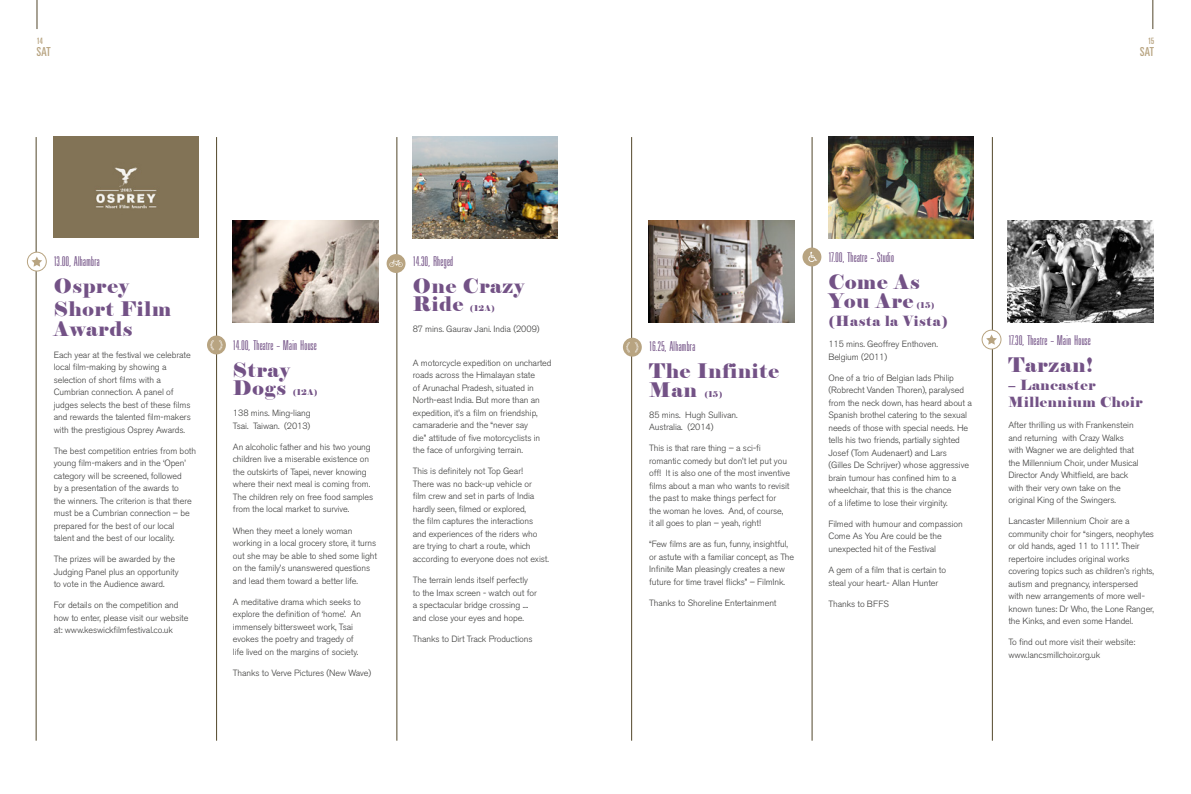
<style>
.page{position:relative;width:1191px;height:794px;background:#fff}
.page>*{position:absolute;margin:0;border:0;box-sizing:border-box;transform-origin:0 0}
.t1{font:20px/18.6px "Elephant";letter-spacing:.04em;color:#735286}
.t2{font:300 14px "Univers Ultra Condensed BQ";letter-spacing:.005em;color:#735286}
.t3{font:14px/16.6px "Elephant";letter-spacing:.04em;color:#735286}
.t4{font:12.7px "Univers Ultra Condensed BQ";letter-spacing:.01em;color:#b8a481}
.t5{font:300 9px/12.5px "Akzidenz Grotesk BE";letter-spacing:-.01em;color:#3c3c3b}
.t6{font:9px "Univers Ultra Condensed BQ";color:#b8a481}
.t7{font:8px "Elephant";letter-spacing:.04em;color:#735286}
</style>
<div class="page">
<hr style="left:397px;top:137px;width:1px;height:603px;background:#52472b">
<hr style="left:216px;top:137px;width:1px;height:603px;background:#52472b">
<hr style="left:36px;top:137px;width:1px;height:603px;background:#52472b">
<hr style="left:992px;top:137px;width:1px;height:603px;background:#52472b">
<hr style="left:812px;top:137px;width:1px;height:603px;background:#52472b">
<hr style="left:631px;top:137px;width:1px;height:603px;background:#52472b">
<div style="left:53px;top:137px;width:146px;height:101px;background:#827356"></div>
<img style="left:95px;top:167px;width:62px;height:42px">
<img style="left:233px;top:221px;width:145px;height:101px">
<img style="left:412px;top:137px;width:146px;height:101px">
<div style="left:386px;top:254px;width:19px;height:19px;background:#b8a481;border-radius:50%"></div>
<svg style="left:389px;top:260px;width:14px;height:7px"></svg>
<svg style="left:27px;top:252px;width:19px;height:19px"></svg>
<div style="left:27px;top:252px;width:20px;height:19px;border:1px solid #b8a481;border-radius:50%"></div>
<svg style="left:31px;top:256px;width:11px;height:11px"></svg>
<div style="left:207px;top:335px;width:19px;height:19px;background:#b8a481;border-radius:50%"></div>
<svg style="left:210px;top:340px;width:13px;height:10px"></svg>
<img style="left:648px;top:221px;width:146px;height:101px">
<img style="left:828px;top:137px;width:145px;height:101px">
<img style="left:1007px;top:221px;width:146px;height:101px">
<div style="left:802px;top:247px;width:19px;height:19px;background:#b8a481;border-radius:50%"></div>
<svg style="left:808px;top:252px;width:9px;height:10px"></svg>
<svg style="left:982px;top:330px;width:19px;height:19px"></svg>
<div style="left:981px;top:330px;width:20px;height:19px;border:1px solid #b8a481;border-radius:50%"></div>
<svg style="left:986px;top:334px;width:11px;height:11px"></svg>
<div style="left:623px;top:338px;width:19px;height:18px;background:#b8a481;border-radius:50%"></div>
<svg style="left:626px;top:342px;width:12px;height:11px"></svg>
<svg style="left:37px;top:0;width:1px;height:29px"></svg>
<svg style="left:1152px;top:0;width:1px;height:29px"></svg>
<p class="t6" style="left:37px;top:35px;width:7px">14</p>
<p class="t6" style="left:1148px;top:35px;width:7px">15</p>
<h3 class="t4" style="left:37px;top:45px;width:16px">SAT</h3>
<h3 class="t4" style="left:1140px;top:45px;width:16px">SAT</h3>
<h2 class="t2" style="left:54px;top:254px;width:48px">13.00, Alhambra</h2>
<h1 class="t1" style="left:54px;top:275px;width:119px;line-height:22.6px">Osprey<br>Short Film</h1>
<h1 class="t1" style="left:54px;top:320px;width:80px">Awards</h1>
<p class="t5" style="left:54px;top:348px;width:139px">Each year at the festival we celebrate local film-making by showing a selection of short films with a Cumbrian connection. A panel of judges selects the best of these films and rewards the talented film-makers with the prestigious Osprey Awards.</p>
<p class="t5" style="left:54px;top:444px;width:144px">The best competition entries from both young film-makers and in the ‘Open’ category will be screened, followed<br>by a presentation of the awards to<br>the winners. The criterion is that there must be a Cumbrian connection – be prepared for the best of our local talent and the best of our locality.</p>
<p class="t5" style="left:54px;top:553px;width:126px">The prizes will be awarded by the<br>Judging Panel plus an opportunity to vote in the Audience award.</p>
<p class="t5" style="left:54px;top:599px;width:136px">For details on the competition and how to enter, please visit our website at: www.keswickfilmfestival.co.uk</p>
<h2 class="t2" style="left:233px;top:337px;width:86px">14.00, Theatre – Main House</h2>
<h1 class="t1" style="left:233px;top:361px;width:58px">Stray<br>Dogs</h1>
<p class="t7" style="left:293px;top:387px;width:26px">(12A)</p>
<p class="t5" style="left:233px;top:407px;width:79px">138 mins. Ming-liang<br>Tsai. Taiwan. (2013)</p>
<p class="t5" style="left:233px;top:441px;width:142px">An alcoholic father and his two young children live a miserable existence on the outskirts of Tapei, never knowing where their next meal is coming from.<br>The children rely on free food samples from the local market to survive.</p>
<p class="t5" style="left:233px;top:524px;width:146px">When they meet a lonely woman working in a local grocery store, it turns out she may be able to shed some light on the family’s unanswered questions and lead them toward a better life.</p>
<p class="t5" style="left:233px;top:595px;width:130px">A meditative drama which seeks to explore the definition of ‘home’. An immensely bittersweet work, Tsai evokes the poetry and tragedy of life lived on the margins of society.</p>
<p class="t5" style="left:233px;top:666px;width:140px">Thanks to Verve Pictures (New Wave)</p>
<h2 class="t2" style="left:413px;top:253px;width:42px">14.30, Rheged</h2>
<h1 class="t1" style="left:413px;top:277px;width:113px">One Crazy<br>Ride</h1>
<p class="t7" style="left:470px;top:303px;width:26px">(12A)</p>
<p class="t5" style="left:413px;top:323px;width:128px">87 mins. Gaurav Jani. India (2009)</p>
<p class="t5" style="left:413px;top:357px;width:140px">A motorcycle expedition on uncharted roads across the Himalayan state<br>of Arunachal Pradesh, situated in North-east India. But more than an expedition, it’s a film on friendship, camaraderie and the “never say<br>die” attitude of five motorcyclists in the face of unforgiving terrain.</p>
<p class="t5" style="left:413px;top:465px;width:137px">This is definitely not Top Gear!<br>There was no back-up vehicle or<br>film crew and set in parts of India hardly seen, filmed or explored,<br>the film captures the interactions and experiences of the riders who are trying to chart a route, which according to everyone does not exist.</p>
<p class="t5" style="left:413px;top:574px;width:126px">The terrain lends itself perfectly to the Imax screen - watch out for a spectacular bridge crossing .... and close your eyes and hope.</p>
<p class="t5" style="left:413px;top:632px;width:121px">Thanks to Dirt Track Productions</p>
<h2 class="t2" style="left:649px;top:338px;width:48px">16.25, Alhambra</h2>
<h1 class="t1" style="left:649px;top:362px;width:131px">The Infinite<br>Man</h1>
<p class="t7" style="left:704px;top:389px;width:20px">(15)</p>
<p class="t5" style="left:649px;top:408px;width:90px">85 mins. Hugh Sullivan.<br>Australia. (2014)</p>
<p class="t5" style="left:649px;top:442px;width:142px">This is that rare thing – a sci-fi romantic comedy but don’t let put you off! It is also one of the most inventive films about a man who wants to revisit the past to make things perfect for the woman he loves. And, of course,<br>it all goes to plan – yeah, right!</p>
<p class="t5" style="left:649px;top:538px;width:146px">“Few films are as fun, funny, insightful, or astute with a familiar concept, as The Infinite Man pleasingly creates a new future for time travel flicks” – FilmInk.</p>
<p class="t5" style="left:649px;top:596px;width:129px">Thanks to Shoreline Entertainment</p>
<h2 class="t2" style="left:828px;top:250px;width:67px">17.00, Theatre – Studio</h2>
<h1 class="t1" style="left:828px;top:273px;width:93px">Come As<br>You Are</h1>
<p class="t7" style="left:916px;top:300px;width:20px">(15)</p>
<h2 class="t3" style="left:828px;top:313px;width:121px">(Hasta la Vista)</h2>
<p class="t5" style="left:828px;top:338px;width:111px">115 mins. Geoffrey Enthoven.<br>Belgium (2011)</p>
<p class="t5" style="left:828px;top:372px;width:145px">One of a trio of Belgian lads Philip (Robrecht Vanden Thoren), paralysed from the neck down, has heard about a Spanish brothel catering to the sexual needs of those with special needs. He tells his two friends, partially sighted Josef (Tom Audenaert) and Lars (Gilles De Schrijver) whose aggressive brain tumour has confined him to a wheelchair, that this is the chance<br>of a lifetime to lose their virginity.</p>
<p class="t5" style="left:828px;top:518px;width:136px">Filmed with humour and compassion<br>Come As You Are could be the unexpected hit of the Festival</p>
<p class="t5" style="left:828px;top:564px;width:119px">A gem of a film that is certain to steal your heart.- Allan Hunter</p>
<p class="t5" style="left:828px;top:597px;width:62px">Thanks to BFFS</p>
<h2 class="t2" style="left:1008px;top:332px;width:84px">17.30, Theatre – Main House</h2>
<h1 class="t1" style="left:1008px;top:356px;width:86px">Tarzan!</h1>
<h2 class="t3" style="left:1008px;top:377px;width:136px">– Lancaster<br>Millennium Choir</h2>
<p class="t5" style="left:1008px;top:419px;width:132px">After thrilling us with Frankenstein and returning with Crazy Walks with Wagner we are delighted that the Millennium Choir, under Musical Director Andy Whitfield, are back with their very own take on the original King of the Swingers.</p>
<p class="t5" style="left:1008px;top:515px;width:147px">Lancaster Millennium Choir are a community choir for “singers, neophytes or old hands, aged 11 to 111”. Their repertoire includes original works covering topics such as children’s rights, autism and pregnancy, interspersed with new arrangements of more well&shy;known tunes: Dr Who, the Lone Ranger, the Kinks, and even some Handel.</p>
<p class="t5" style="left:1008px;top:636px;width:128px">To find out more visit their website: www.lancsmillchoir.org.uk</p>
</div>
